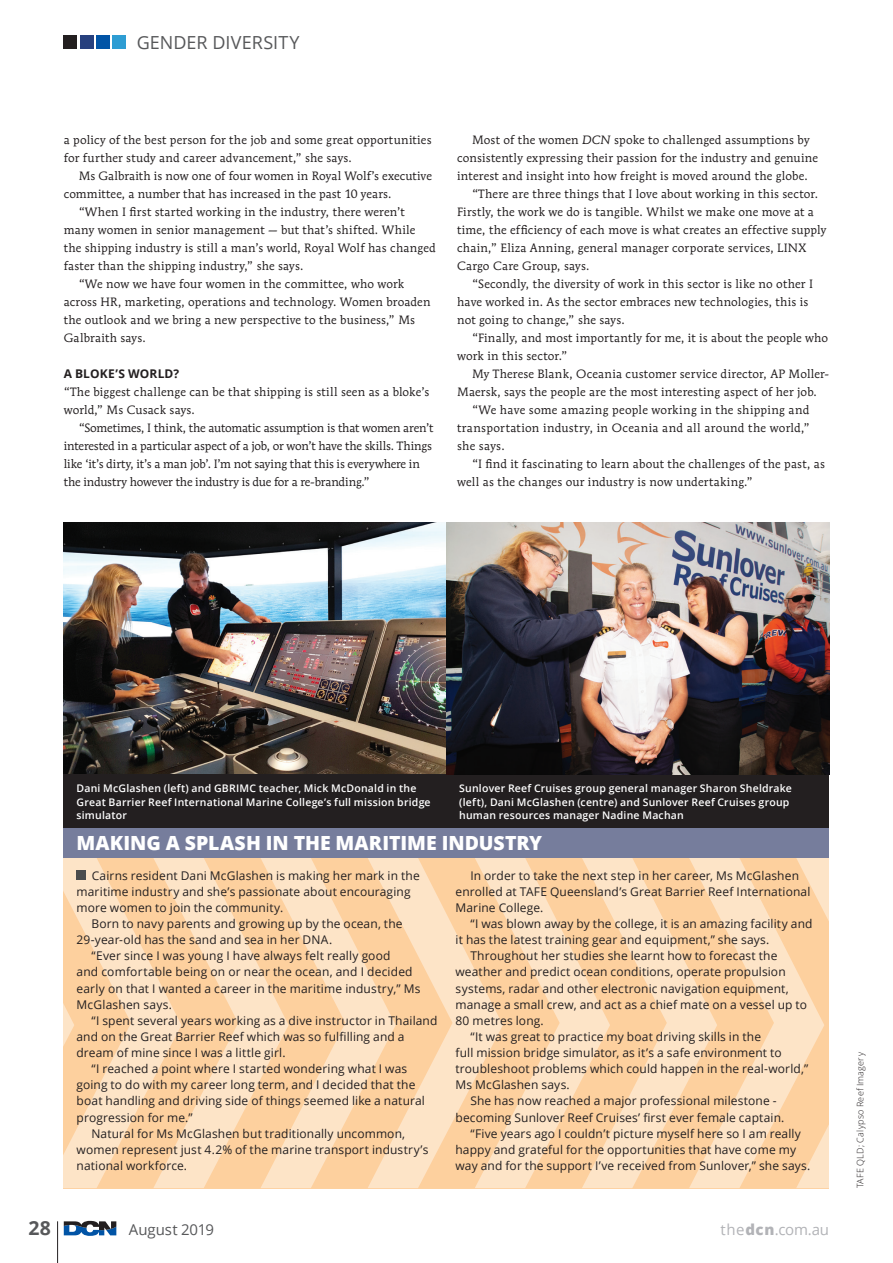
<style>
.page{position:relative;width:893px;height:1263px;background:#fff}
.page>*{position:absolute;margin:0;border:0;box-sizing:border-box;transform-origin:0 0}
.Boxout_head{font:800 19.5px "Open Sans";color:#fff}
.t1{font:700 19.35px "Open Sans";color:#57585a}
.t2{font:18px "Open Sans";color:#57585a}
.t3{font:15px "Open Sans";letter-spacing:-.015em;color:#b2b3b7}
.t4{font:15px "Open Sans";letter-spacing:-.005em;color:#57585a}
.Body_indent{font:12px/18px "Mendoza Roman Std";letter-spacing:.015em;color:#231f20}
.Boxout_indent{font:12px/16.2px "Open Sans";letter-spacing:.01em;color:#231f20}
.Body_indent-2{font:12px/18px "Mendoza Roman Std";letter-spacing:-.015em;color:#231f20}
.Boxout_no_indent{font:12px/16.2px "Open Sans";letter-spacing:.01em;color:#231f20}
.Body_no_indent{font:12px/18px "Mendoza Roman Std";letter-spacing:.015em;color:#231f20}
.Subhead{font:700 12px "Open Sans";letter-spacing:.015em;color:#231f20}
.Caption_white{font:600 10.5px/13.5px "Open Sans";letter-spacing:.02em;color:#fff}
.Pic_credit{font:300 9px "Open Sans";letter-spacing:.025em;color:#231f20}
.s1{font-style:italic}
.s2{font-weight:800}
</style>
<div class="page">
<hr style="left:57px;top:1221px;width:1px;height:42px;background:#231f20">
<svg style="left:64px;top:1221px;width:52px;height:15px"></svg>
<div style="left:64px;top:36px;width:13px;height:13px;background:#231f20"></div>
<div style="left:80px;top:36px;width:13px;height:13px;background:#27407e"></div>
<div style="left:96px;top:36px;width:13px;height:13px;background:#0154a6"></div>
<div style="left:112px;top:36px;width:13px;height:13px;background:#2e9dd3"></div>
<img style="left:64px;top:522px;width:765px;height:252px">
<div style="left:64px;top:774px;width:765px;height:54px;background:#231f20"></div>
<svg style="left:63px;top:858px;width:766px;height:330px"></svg>
<div style="left:77px;top:870px;width:9px;height:10px;background:#4b4c4d"></div>
<div style="left:64px;top:828px;width:765px;height:30px;background:#767d9c"></div>
<h3 class="t2" style="left:137px;top:30px;width:164px">GENDER DIVERSITY</h3>
<p class="Body_indent" style="left:64px;top:131px;width:369px">a policy of the best person for the job and some great opportunities for further study and career advancement,” she says.</p>
<p class="Body_indent" style="left:64px;top:167px;width:370px;text-indent:15px">Ms Galbraith is now one of four women in Royal Wolf’s executive committee, a number that has increased in the past 10 years.</p>
<p class="Body_indent" style="left:64px;top:203px;width:374px;text-indent:15px">“When I first started working in the industry, there weren’t many women in senior management — but that’s shifted. While the shipping industry is still a man’s world, Royal Wolf has changed faster than the shipping industry,” she says.</p>
<p class="Body_indent" style="left:64px;top:275px;width:368px;text-indent:15px">“We now we have four women in the committee, who work across HR, marketing, operations and technology. Women broaden the outlook and we bring a new perspective to the business,” Ms Galbraith says.</p>
<p class="Subhead" style="left:64px;top:365px;width:117px">A BLOKE’S WORLD?</p>
<p class="Body_no_indent" style="left:64px;top:383px;width:367px">“The biggest challenge can be that shipping is still seen as a bloke’s world,” Ms Cusack says.</p>
<p class="Body_indent-2" style="left:64px;top:419px;width:371px;text-indent:15px">“Sometimes, I think, the automatic assumption is that women aren’t interested in a particular aspect of a job, or won’t have the skills. Things like ‘it’s dirty, it’s a man job’. I’m not saying that this is everywhere in the industry however the industry is due for a re-branding.”</p>
<p class="Body_indent" style="left:457px;top:131px;width:362px;text-indent:15px">Most of the women <span class="s1">DCN</span> spoke to challenged assumptions by consistently expressing their passion for the industry and genuine interest and insight into how freight is moved around the globe.</p>
<p class="Body_indent" style="left:457px;top:185px;width:371px;text-indent:15px">“There are three things that I love about working in this sector.<br>Firstly, the work we do is tangible. Whilst we make one move at a time, the efficiency of each move is what creates an effective supply chain,” Eliza Anning, general manager corporate services, LINX Cargo Care Group, says.</p>
<p class="Body_indent" style="left:457px;top:275px;width:357px;text-indent:15px">“Secondly, the diversity of work in this sector is like no other I have worked in. As the sector embraces new technologies, this is not going to change,” she says.</p>
<p class="Body_indent" style="left:457px;top:329px;width:373px;text-indent:15px">“Finally, and most importantly for me, it is about the people who work in this sector.”</p>
<p class="Body_indent" style="left:457px;top:365px;width:374px;text-indent:15px">My Therese Blank, Oceania customer service director, AP Moller-<br>Maersk, says the people are the most interesting aspect of her job.</p>
<p class="Body_indent" style="left:457px;top:401px;width:354px;text-align:justify;text-indent:15px">“We have some amazing people working in the shipping and transportation industry, in Oceania and all around the world,” she says.</p>
<p class="Body_indent" style="left:457px;top:455px;width:369px;text-indent:15px">“I find it fascinating to learn about the challenges of the past, as well as the changes our industry is now undertaking.”</p>
<p class="Caption_white" style="left:77px;top:781px;width:356px">Dani McGlashen (left) and GBRIMC teacher, Mick McDonald in the<br>Great Barrier Reef International Marine College’s full mission bridge simulator</p>
<p class="Caption_white" style="left:459px;top:781px;width:334px">Sunlover Reef Cruises group general manager Sharon Sheldrake (left), Dani McGlashen (centre) and Sunlover Reef Cruises group human resources manager Nadine Machan</p>
<p class="Boxout_head" style="left:77px;top:828px;width:467px">MAKING A SPLASH IN THE MARITIME INDUSTRY</p>
<p class="Boxout_no_indent" style="left:77px;top:867px;width:345px;text-indent:15px">Cairns resident Dani McGlashen is making her mark in the maritime industry and she’s passionate about encouraging more women to join the community.</p>
<p class="Boxout_indent" style="left:77px;top:915px;width:328px;text-indent:15px">Born to navy parents and growing up by the ocean, the<br>29-year-old has the sand and sea in her DNA.</p>
<p class="Boxout_indent" style="left:77px;top:947px;width:345px;text-indent:15px">“Ever since I was young I have always felt really good<br>and comfortable being on or near the ocean, and I decided early on that I wanted a career in the maritime industry,” Ms McGlashen says.</p>
<p class="Boxout_indent" style="left:77px;top:1012px;width:362px;text-indent:15px">“I spent several years working as a dive instructor in Thailand and on the Great Barrier Reef which was so fulfilling and a dream of mine since I was a little girl.</p>
<p class="Boxout_indent" style="left:77px;top:1060px;width:350px;text-indent:15px">“I reached a point where I started wondering what I was going to do with my career long term, and I decided that the boat handling and driving side of things seemed like a natural progression for me.”</p>
<p class="Boxout_indent" style="left:77px;top:1125px;width:353px;text-indent:15px">Natural for Ms McGlashen but traditionally uncommon, women represent just 4.2% of the marine transport industry’s national workforce.</p>
<p class="Boxout_indent" style="left:455px;top:867px;width:356px;text-indent:15px">In order to take the next step in her career, Ms McGlashen enrolled at TAFE Queensland’s Great Barrier Reef International<br>Marine College.</p>
<p class="Boxout_indent" style="left:455px;top:915px;width:359px;text-indent:15px">“I was blown away by the college, it is an amazing facility and it has the latest training gear and equipment,” she says.</p>
<p class="Boxout_indent" style="left:455px;top:947px;width:353px;text-indent:15px">Throughout her studies she learnt how to forecast the weather and predict ocean conditions, operate propulsion systems, radar and other electronic navigation equipment, manage a small crew, and act as a chief mate on a vessel up to 80 metres long.</p>
<p class="Boxout_indent" style="left:455px;top:1028px;width:354px;text-indent:15px">“It was great to practice my boat driving skills in the<br>full mission bridge simulator, as it’s a safe environment to troubleshoot problems which could happen in the real-world,” Ms McGlashen says.</p>
<p class="Boxout_indent" style="left:455px;top:1093px;width:330px;text-align:center">She has now reached a major professional milestone - becoming Sunlover Reef Cruises’ first ever female captain.</p>
<p class="Boxout_indent" style="left:455px;top:1125px;width:356px;text-indent:15px">“Five years ago I couldn’t picture myself here so I am really happy and grateful for the opportunities that have come my way and for the support I’ve received from Sunlover,” she says.</p>
<h2 class="t1" style="left:28px;top:1215px;width:24px">28</h2>
<p class="t4" style="left:129px;top:1219px;width:87px">August 2019</p>
<p class="t3" style="left:720px;top:1219px;width:110px">the<span class="s2">dcn</span>.com.au</p>
<p class="Pic_credit" style="left:854px;top:1188px;width:137px;rotate:-90deg">TAFE QLD; Calypso Reef Imagery</p>
</div>
